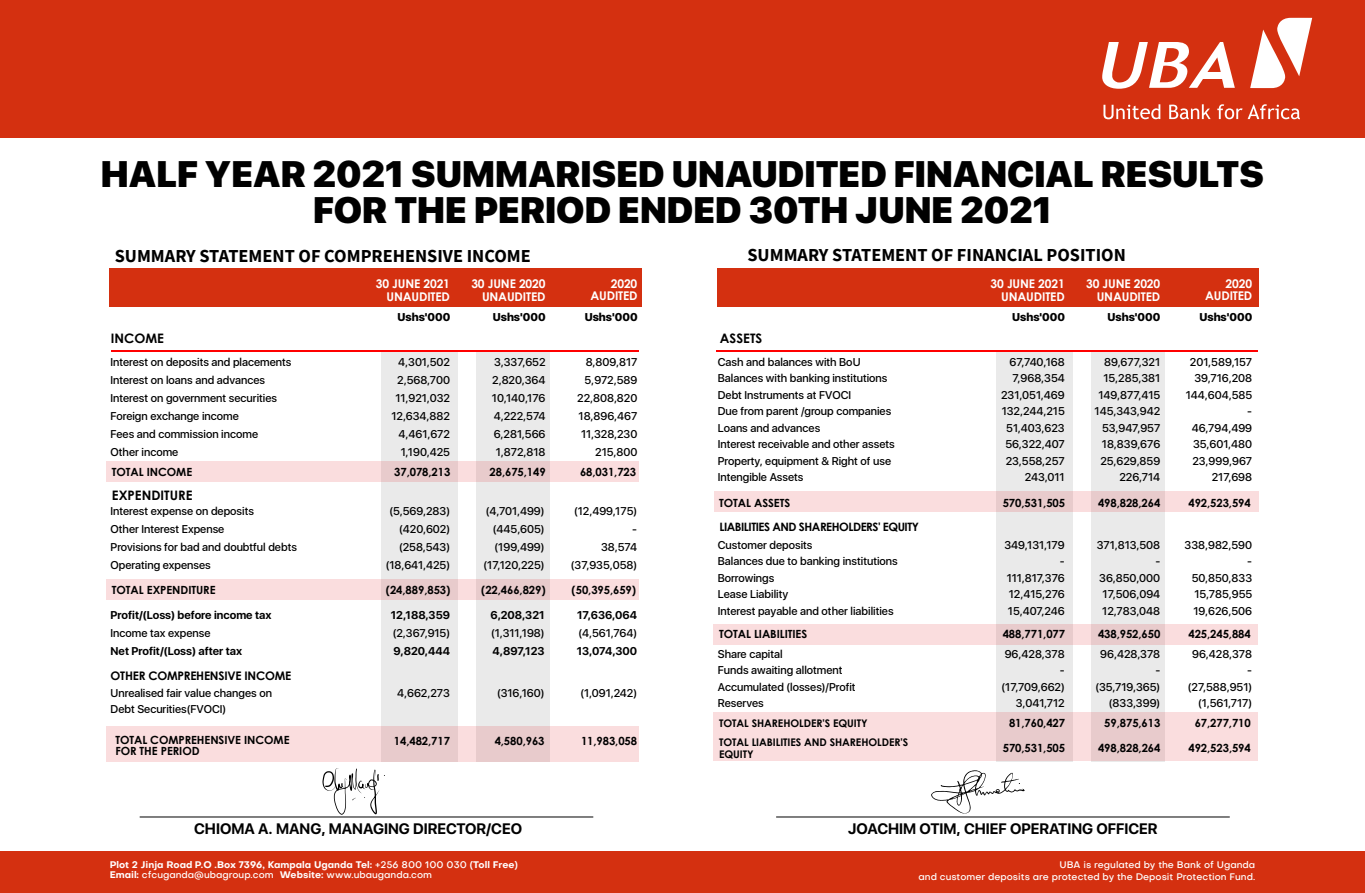
<style>
.page{position:relative;width:1365px;height:893px;background:#fff}
.page>*{position:absolute;margin:0;border:0;box-sizing:border-box;transform-origin:0 0}
.t1{font:900 36.75px/36px "SFUI Display";color:#000;text-align:center}
.t2{font:700 18.23px "Source Sans Pro";color:#000}
.t3{font:700 15.15px "SFUI Display";color:#000}
.t4{font:700 13.05px "Century Gothic";color:#000}
.t5{font:700 12px/13.5px "Century Gothic";letter-spacing:-.01em;color:#fff;text-align:right}
.t6{font:700 11.77px "Century Gothic";letter-spacing:-.02em;color:#000}
.t7{font:700 11.55px "Century Gothic";letter-spacing:-.04em;color:#000}
.t8{font:500 11.25px/16.5px "SFUI Display";color:#000;text-align:right}
.t9{font:700 11.25px/11.2px "Century Gothic";letter-spacing:-.005em;color:#000}
.t10{font:700 11.25px "SFUI Display";color:#000}
.t11{font:800 11.25px "SFUI Display";color:#000}
.t12{font:700 10.5px/18.8px "Century Gothic";letter-spacing:-.005em;color:#000}
.t13{font:700 9.45px/10.2px "Objectivity";color:#fff}
.t14{font:500 9.45px/11.8px "Objectivity";color:#fff;text-align:right}
.s1{font-weight:500}
</style>
<div class="page">
<div style="left:0;top:0;width:1364px;height:137px;background:#d43010"></div>
<div style="left:0;top:851px;width:1364px;height:42px;background:#d43010"></div>
<svg style="left:1102px;top:42px;width:132px;height:47px"></svg>
<svg style="left:1250px;top:18px;width:62px;height:70px"></svg>
<svg style="left:1103px;top:104px;width:196px;height:15px"></svg>
<div style="left:1090px;top:350px;width:74px;height:411px;background:#eaeaea"></div>
<div style="left:996px;top:350px;width:76px;height:411px;background:#eaeaea"></div>
<hr style="left:716px;top:350px;width:541px;height:1px;background:#f00">
<div style="left:713px;top:624px;width:544px;height:20px;background:linear-gradient(to right,#faddde,#f0d3d4)"></div>
<div style="left:713px;top:712px;width:544px;height:49px;background:linear-gradient(to right,#faddde,#f0d3d4)"></div>
<div style="left:717px;top:268px;width:540px;height:39px;background:#d43010"></div>
<div style="left:714px;top:491px;width:543px;height:21px;background:linear-gradient(to right,#faddde,#f0d3d4)"></div>
<div style="left:476px;top:350px;width:73px;height:411px;background:#eaeaea"></div>
<div style="left:381px;top:350px;width:77px;height:411px;background:#eaeaea"></div>
<div style="left:110px;top:268px;width:532px;height:39px;background:#d43010"></div>
<div style="left:107px;top:461px;width:532px;height:21px;background:linear-gradient(to right,#faddde,#efd2d3)"></div>
<hr style="left:111px;top:350px;width:527px;height:1px;background:#f00">
<div style="left:107px;top:579px;width:532px;height:21px;background:linear-gradient(to right,#faddde,#efd2d3)"></div>
<div style="left:107px;top:726px;width:532px;height:35px;background:linear-gradient(to right,#faddde,#efd2d3)"></div>
<hr style="left:140px;top:817px;width:453px;height:1px;background:#000">
<hr style="left:776px;top:817px;width:453px;height:1px;background:#000">
<svg style="left:322px;top:768px;width:63px;height:47px"></svg>
<svg style="left:931px;top:770px;width:93px;height:43px"></svg>
<h1 class="t1" style="left:101px;top:156px;width:1164px">HALF YEAR 2021 SUMMARISED UNAUDITED FINANCIAL RESULTS<br>FOR THE PERIOD ENDED 30TH JUNE 2021</h1>
<h2 class="t2" style="left:115px;top:243px;width:417px">SUMMARY STATEMENT OF COMPREHENSIVE INCOME</h2>
<h2 class="t2" style="left:747px;top:242px;width:380px">SUMMARY STATEMENT OF FINANCIAL POSITION</h2>
<p class="t4" style="left:111px;top:328px;width:55px">INCOME</p>
<p class="t8" style="left:111px;top:353px;width:182px;line-height:18px;text-align:left">Interest on deposits and placements<br>Interest on loans and advances<br>Interest on government securities<br>Foreign exchange income<br>Fees and commission income<br>Other income</p>
<p class="t5" style="left:376px;top:276px;width:76px">30 JUNE 2021<br>UNAUDITED</p>
<p class="t5" style="left:471px;top:276px;width:76px">30 JUNE 2020<br>UNAUDITED</p>
<p class="t5" style="left:590px;top:278px;width:49px;line-height:11.4px">2020<br>AUDITED</p>
<p class="t11" style="left:397px;top:311px;width:54px">Ushs'000</p>
<p class="t11" style="left:492px;top:311px;width:54px">Ushs'000</p>
<p class="t11" style="left:584px;top:311px;width:54px">Ushs'000</p>
<p class="t8" style="left:391px;top:353px;width:60px;line-height:18px">4,301,502<br>2,568,700<br>11,921,032<br>12,634,882<br>4,461,672<br>1,190,425</p>
<p class="t8" style="left:492px;top:353px;width:55px;line-height:18px;text-align:center">3,337,652<br>2,820,364<br>10,140,176<br>4,222,574<br>6,281,566<br>1,872,818</p>
<p class="t8" style="left:577px;top:353px;width:62px;line-height:18px">8,809,817<br>5,972,589<br>22,808,820<br>18,896,467<br>11,328,230<br>215,800</p>
<p class="t9" style="left:112px;top:466px;width:82px">TOTAL INCOME</p>
<p class="t9" style="left:394px;top:466px;width:58px">37,078,213</p>
<p class="t9" style="left:489px;top:466px;width:58px">28,675,149</p>
<p class="t9" style="left:580px;top:466px;width:58px">68,031,723</p>
<p class="t4" style="left:112px;top:485px;width:82px">EXPENDITURE</p>
<p class="t8" style="left:111px;top:503px;width:188px;line-height:18px;text-align:left">Interest expense on deposits<br>Other Interest Expense<br>Provisions for bad and doubtful debts<br>Operating expenses</p>
<p class="t8" style="left:386px;top:503px;width:66px;line-height:18px">(5,569,283) (420,602) (258,543) (18,641,425)</p>
<p class="t8" style="left:483px;top:503px;width:62px;line-height:18px">(4,701,499) (445,605) (199,499) (17,120,225)</p>
<p class="t8" style="left:571px;top:503px;width:68px;line-height:18px">(12,499,175) -<br>38,574 (37,935,058)</p>
<p class="t9" style="left:112px;top:584px;width:105px">TOTAL EXPENDITURE</p>
<p class="t9" style="left:386px;top:584px;width:66px">(24,889,853)</p>
<p class="t9" style="left:481px;top:584px;width:66px">(22,466,829)</p>
<p class="t9" style="left:571px;top:584px;width:66px">(50,395,659)</p>
<p class="t10" style="left:111px;top:608px;width:162px">Profit/(Loss) before income tax</p>
<p class="t8" style="left:111px;top:625px;width:101px">Income tax expense</p>
<p class="t10" style="left:111px;top:644px;width:133px">Net Profit/(Loss) after tax</p>
<p class="t6" style="left:111px;top:667px;width:182px">OTHER COMPREHENSIVE INCOME</p>
<p class="t10" style="left:391px;top:608px;width:61px">12,188,359</p>
<p class="t8" style="left:393px;top:625px;width:59px">(2,367,915)</p>
<p class="t10" style="left:393px;top:644px;width:58px">9,820,444</p>
<p class="t10" style="left:490px;top:608px;width:55px">6,208,321</p>
<p class="t8" style="left:491px;top:625px;width:55px">(1,311,198)</p>
<p class="t10" style="left:492px;top:644px;width:53px">4,897,123</p>
<p class="t10" style="left:577px;top:608px;width:61px">17,636,064</p>
<p class="t8" style="left:578px;top:625px;width:60px">(4,561,764)</p>
<p class="t10" style="left:576px;top:644px;width:62px">13,074,300</p>
<p class="t8" style="left:111px;top:685px;width:163px;text-align:left">Unrealised fair value changes on<br>Debt Securities(FVOCI)</p>
<p class="t8" style="left:397px;top:685px;width:54px">4,662,273</p>
<p class="t8" style="left:497px;top:685px;width:49px">(316,160)</p>
<p class="t8" style="left:580px;top:685px;width:58px">(1,091,242)</p>
<p class="t9" style="left:394px;top:735px;width:58px">14,482,717</p>
<p class="t9" style="left:494px;top:735px;width:51px">4,580,963</p>
<p class="t9" style="left:581px;top:735px;width:58px">11,983,058</p>
<p class="t9" style="left:115px;top:733px;width:176px">TOTAL COMPREHENSIVE INCOME<br>FOR THE PERIOD</p>
<p class="t4" style="left:720px;top:328px;width:44px">ASSETS</p>
<p class="t5" style="left:990px;top:276px;width:76px">30 JUNE 2021<br>UNAUDITED</p>
<p class="t5" style="left:1086px;top:276px;width:76px">30 JUNE 2020<br>UNAUDITED</p>
<p class="t5" style="left:1205px;top:278px;width:49px;line-height:11.4px">2020<br>AUDITED</p>
<p class="t11" style="left:1012px;top:311px;width:54px">Ushs'000</p>
<p class="t11" style="left:1107px;top:311px;width:54px">Ushs'000</p>
<p class="t11" style="left:1199px;top:311px;width:54px">Ushs'000</p>
<p class="t8" style="left:717px;top:354px;width:178px;text-align:left">Cash and balances with BoU<br>Balances with banking institutions<br>Debt Instruments at FVOCI<br>Due from parent /group companies<br>Loans and advances<br>Interest receivable and other assets<br>Property, equipment &amp; Right of use<br>Intengible Assets</p>
<p class="t8" style="left:1001px;top:354px;width:65px">67,740,168<br>7,968,354<br>231,051,469<br>132,244,215<br>51,403,623<br>56,322,407<br>23,558,257<br>243,011</p>
<p class="t8" style="left:1094px;top:354px;width:67px">89,677,321<br>15,285,381<br>149,877,415<br>145,343,942<br>53,947,957<br>18,839,676<br>25,629,859<br>226,714</p>
<p class="t8" style="left:1185px;top:354px;width:68px">201,589,157<br>39,716,208<br>144,604,585 -<br>46,794,499<br>35,601,480<br>23,999,967<br>217,698</p>
<p class="t9" style="left:719px;top:496px;width:73px">TOTAL ASSETS</p>
<p class="t9" style="left:1002px;top:496px;width:64px">570,531,505</p>
<p class="t9" style="left:1097px;top:496px;width:64px">498,828,264</p>
<p class="t9" style="left:1188px;top:496px;width:64px">492,523,594</p>
<p class="t7" style="left:719px;top:518px;width:201px">LIABILITIES AND SHAREHOLDERS' EQUITY</p>
<p class="t8" style="left:717px;top:537px;width:181px;text-align:left">Customer deposits<br>Balances due to banking institutions<br>Borrowings<br>Lease Liability<br>Interest payable and other liabilities</p>
<p class="t8" style="left:1004px;top:537px;width:62px">349,131,179 -<br>111,817,376<br>12,415,276<br>15,407,246</p>
<p class="t8" style="left:1096px;top:537px;width:65px">371,813,508 -<br>36,850,000<br>17,506,094<br>12,783,048</p>
<p class="t8" style="left:1184px;top:537px;width:69px">338,982,590 -<br>50,850,833<br>15,785,955<br>19,626,506</p>
<p class="t8" style="left:717px;top:646px;width:139px;text-align:left">Share capital<br>Funds awaiting allotment<br>Accumulated (losses)/Profit<br>Reserves</p>
<p class="t8" style="left:1001px;top:646px;width:65px">96,428,378 - (17,709,662)<br>3,041,712</p>
<p class="t8" style="left:1095px;top:646px;width:66px">96,428,378 - (35,719,365) (833,399)</p>
<p class="t8" style="left:1187px;top:646px;width:66px">96,428,378 - (27,588,951) (1,561,717)</p>
<p class="t9" style="left:1002px;top:628px;width:64px">488,771,077</p>
<p class="t9" style="left:1097px;top:628px;width:64px">438,952,650</p>
<p class="t9" style="left:1188px;top:628px;width:64px">425,245,884</p>
<p class="t9" style="left:719px;top:628px;width:90px">TOTAL LIABILITIES</p>
<p class="t12" style="left:719px;top:713px;width:190px">TOTAL SHAREHOLDER'S EQUITY<br>TOTAL LIABILITIES AND SHAREHOLDER'S</p>
<p class="t12" style="left:719px;top:744px;width:36px">EQUITY</p>
<p class="t9" style="left:1008px;top:717px;width:58px">81,760,427</p>
<p class="t9" style="left:1104px;top:717px;width:58px">59,875,613</p>
<p class="t9" style="left:1194px;top:717px;width:58px">67,277,710</p>
<p class="t9" style="left:1002px;top:741px;width:64px">570,531,505</p>
<p class="t9" style="left:1097px;top:741px;width:64px">498,828,264</p>
<p class="t9" style="left:1188px;top:741px;width:64px">492,523,594</p>
<h3 class="t3" style="left:194px;top:820px;width:329px">CHIOMA A. MANG, MANAGING DIRECTOR/CEO</h3>
<h3 class="t3" style="left:848px;top:820px;width:311px">JOACHIM OTIM, CHIEF OPERATING OFFICER</h3>
<p class="t14" style="left:918px;top:858px;width:338px">UBA is regulated by the Bank of Uganda<br>and customer deposits are protected by the Deposit Protection Fund.</p>
<p class="t13" style="left:110px;top:859px;width:409px">Plot 2 Jinja Road P.O .Box 7396, Kampala Uganda Tel: <span class="s1">+256 800 100 030</span> (Toll Free)<br>Email: <span class="s1">cfcuganda@ubagroup.com</span> Website: <span class="s1">www.ubauganda.com</span></p>
</div>
